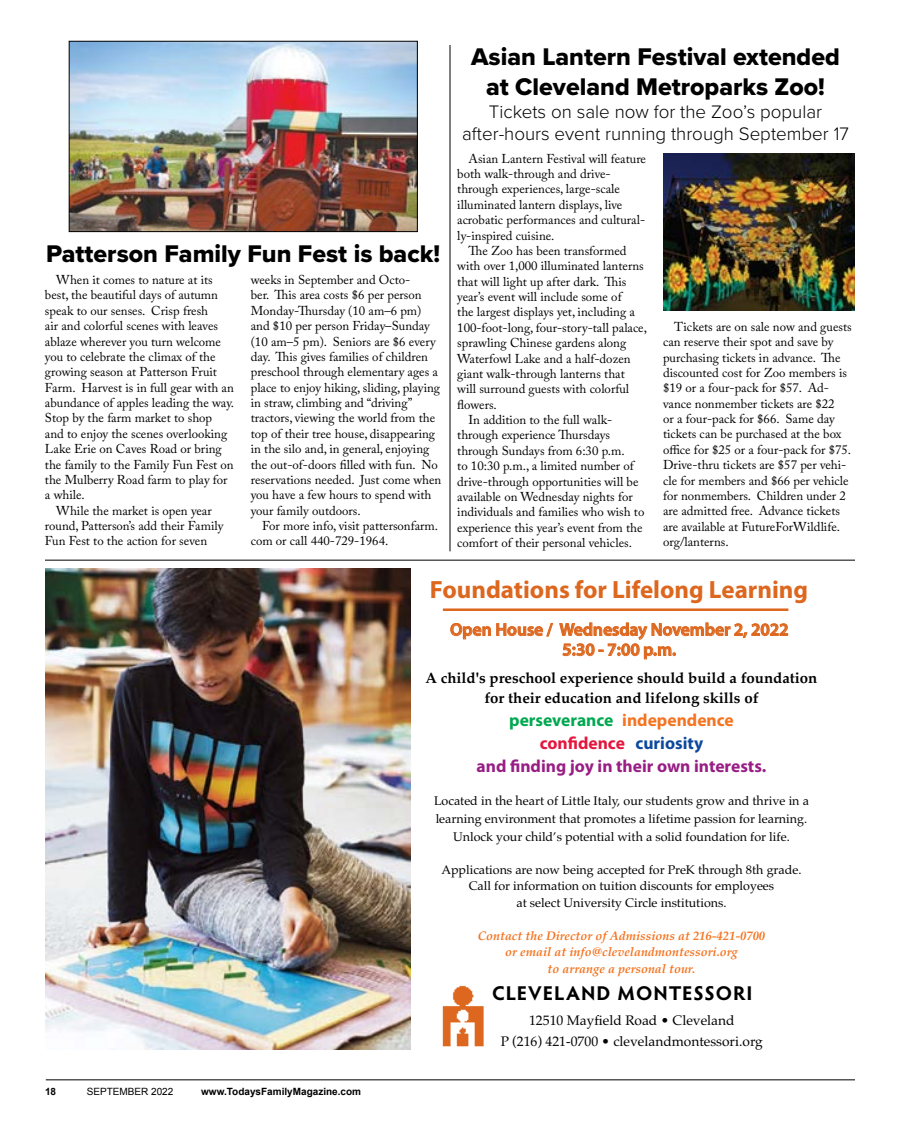
<style>
.page{position:relative;width:900px;height:1125px;background:#fff}
.page>*{position:absolute;margin:0;border:0;box-sizing:border-box;transform-origin:0 0}
.t1{font:25px/30px "Proxima Nova Extrabld";color:#000;text-align:center}
.t2{font:700 25px "Myriad Pro";color:#dd671e}
.t3{font:700 20px "Hypatia Sans Pro";color:#000}
.t4{font:300 18.75px/22.5px "Proxima Nova";color:#000;text-align:center}
.t5{font:700 17.5px/23.1px "Myriad Pro";color:#981e85;text-align:center}
.t6{font:600 17.5px/20px "Myriad Pro";color:#dd671e;text-align:center}
.t7{font:700 15px/20px "Palatino";color:#000;text-align:center}
.t8{font:13.75px/21.2px "Palatino";color:#000;text-align:center}
.t9{font:12.75px/15.4px "Adobe Caslon Pro";color:#000}
.t10{font:12.5px/18.1px "Palatino";color:#000;text-align:center}
.t11{font:italic 700 12.5px/16.5px "Palatino";color:#f47421;text-align:center}
.t12{font:700 10px "Arial";color:#000}
.t13{font:10px "Arial";color:#000}
.s1{color:#00a851}
.s2{color:#f47421}
.s3{color:#e3173e}
.s4{color:#0c499c}
</style>
<div class="page">
<hr style="left:46px;top:1080px;width:809px;height:1px;background:#000">
<img style="left:442px;top:985px;width:42px;height:62px">
<img style="left:46px;top:568px;width:365px;height:481px">
<hr style="left:443px;top:608px;width:345px;height:3px;background:#dd671e">
<hr style="left:45px;top:560px;width:810px;height:1px;background:#000">
<img style="left:663px;top:153px;width:192px;height:157px">
<hr style="left:450px;top:45px;width:1px;height:506px;background:#000">
<img style="left:71px;top:43px;width:344px;height:187px">
<div style="left:69px;top:41px;width:348px;height:191px;border:1px solid #000"></div>
<h1 class="t1" style="left:46px;top:239px;width:396px">Patterson Family Fun Fest is back!</h1>
<p class="t9" style="left:56px;top:272px;width:158px">When it comes to nature at its</p>
<p class="t9" style="left:45px;top:287px;width:175px">best, the beautiful days of autumn</p>
<p class="t9" style="left:45px;top:303px;width:165px">speak to our senses. Crisp fresh</p>
<p class="t9" style="left:45px;top:318px;width:175px">air and colorful scenes with leaves</p>
<p class="t9" style="left:45px;top:333px;width:178px">ablaze wherever you turn welcome</p>
<p class="t9" style="left:45px;top:349px;width:172px">you to celebrate the climax of the</p>
<p class="t9" style="left:45px;top:364px;width:174px">growing season at Patterson Fruit</p>
<p class="t9" style="left:45px;top:380px;width:190px">Farm. Harvest is in full gear with an</p>
<p class="t9" style="left:45px;top:395px;width:191px">abundance of apples leading the way.</p>
<p class="t9" style="left:45px;top:410px;width:169px">Stop by the farm market to shop</p>
<p class="t9" style="left:45px;top:426px;width:184px">and to enjoy the scenes overlooking</p>
<p class="t9" style="left:45px;top:441px;width:178px">Lake Erie on Caves Road or bring</p>
<p class="t9" style="left:45px;top:456px;width:190px">the family to the Family Fun Fest on</p>
<p class="t9" style="left:45px;top:472px;width:184px">the Mulberry Road farm to play for</p>
<p class="t9" style="left:45px;top:487px;width:41px">a while.</p>
<p class="t9" style="left:56px;top:503px;width:157px">While the market is open year</p>
<p class="t9" style="left:45px;top:518px;width:180px">round, Patterson’s add their Family</p>
<p class="t9" style="left:45px;top:533px;width:164px">Fun Fest to the action for seven</p>
<p class="t9" style="left:251px;top:272px;width:192px">weeks in September and Octo-<br>ber. This area costs $6 per person Monday-Thursday (10 am–6 pm) and $10 per person Friday–Sunday (10 am–5 pm). Seniors are $6 every day. This gives families of children preschool through elementary ages a place to enjoy hiking, sliding, playing in straw, climbing and “driving” tractors, viewing the world from the top of their tree house, disappearing in the silo and, in general, enjoying the out-of-doors filled with fun. No reservations needed. Just come when you have a few hours to spend with your family outdoors.</p>
<p class="t9" style="left:251px;top:518px;width:189px;text-indent:11px">For more info, visit pattersonfarm. com or call 440-729-1964.</p>
<h1 class="t1" style="left:471px;top:41px;width:370px">Asian Lantern Festival extended at Cleveland Metroparks Zoo!</h1>
<h3 class="t4" style="left:462px;top:99px;width:388px">Tickets on sale now for the Zoo’s popular after-hours event running through September 17</h3>
<p class="t9" style="left:469px;top:151px;width:179px">Asian Lantern Festival will feature</p>
<p class="t9" style="left:457px;top:166px;width:155px">both walk-through and drive-</p>
<p class="t9" style="left:457px;top:181px;width:164px">through experiences, large-scale</p>
<p class="t9" style="left:457px;top:197px;width:167px">illuminated lantern displays, live</p>
<p class="t9" style="left:457px;top:212px;width:189px">acrobatic performances and cultural-</p>
<p class="t9" style="left:457px;top:227px;width:99px">ly-inspired cuisine.</p>
<p class="t9" style="left:469px;top:243px;width:160px">The Zoo has been transformed</p>
<p class="t9" style="left:457px;top:258px;width:188px">with over 1,000 illuminated lanterns</p>
<p class="t9" style="left:457px;top:274px;width:171px">that will light up after dark. This</p>
<p class="t9" style="left:457px;top:289px;width:166px">year’s event will include some of</p>
<p class="t9" style="left:457px;top:304px;width:179px">the largest displays yet, including a</p>
<p class="t9" style="left:457px;top:320px;width:191px">100-foot-long, four-story-tall palace,</p>
<p class="t9" style="left:457px;top:335px;width:171px">sprawling Chinese gardens along</p>
<p class="t9" style="left:457px;top:350px;width:175px">Waterfowl Lake and a half-dozen</p>
<p class="t9" style="left:457px;top:366px;width:169px">giant walk-through lanterns that</p>
<p class="t9" style="left:457px;top:381px;width:173px">will surround guests with colorful</p>
<p class="t9" style="left:457px;top:397px;width:41px">flowers.</p>
<p class="t9" style="left:469px;top:412px;width:145px">In addition to the full walk-</p>
<p class="t9" style="left:457px;top:427px;width:154px">through experience Thursdays</p>
<p class="t9" style="left:457px;top:443px;width:169px">through Sundays from 6:30 p.m.</p>
<p class="t9" style="left:457px;top:458px;width:178px">to 10:30 p.m., a limited number of</p>
<p class="t9" style="left:457px;top:473px;width:183px">drive-through opportunities will be</p>
<p class="t9" style="left:457px;top:489px;width:177px">available on Wednesday nights for</p>
<p class="t9" style="left:457px;top:504px;width:189px">individuals and families who wish to</p>
<p class="t9" style="left:457px;top:520px;width:187px">experience this year’s event from the</p>
<p class="t9" style="left:457px;top:535px;width:176px">comfort of their personal vehicles.</p>
<p class="t9" style="left:663px;top:319px;width:190px;text-indent:11px">Tickets are on sale now and guests can reserve their spot and save by purchasing tickets in advance. The discounted cost for Zoo members is $19 or a four-pack for $57. Ad&shy;vance nonmember tickets are $22<br>or a four-pack for $66. Same day tickets can be purchased at the box office for $25 or a four-pack for $75.<br>Drive-thru tickets are $57 per vehi&shy;cle for members and $66 per vehicle for nonmembers. Children under 2 are admitted free. Advance tickets are available at FutureForWildlife. org/lanterns.</p>
<h1 class="t2" style="left:430px;top:573px;width:380px">Foundations for Lifelong Learning</h1>
<h3 class="t6" style="left:450px;top:619px;width:340px">Open House / Wednesday November 2, 2022<br>5:30 - 7:00 p.m.</h3>
<p class="t7" style="left:426px;top:667px;width:393px">A child's preschool experience should build a foundation for their education and lifelong skills of</p>
<h3 class="t5" style="left:477px;top:708px;width:291px"><span class="s1">perseverance</span> <span class="s2">independence </span><span class="s3">confidence</span> <span class="s4">curiosity<br></span>and finding joy in their own interests.</h3>
<p class="t10" style="left:434px;top:791px;width:376px">Located in the heart of Little Italy, our students grow and thrive in a learning environment that promotes a lifetime passion for learning.<br>Unlock your child’s potential with a solid foundation for life.</p>
<p class="t10" style="left:441px;top:861px;width:362px;line-height:16.5px">Applications are now being accepted for PreK through 8th grade.<br>Call for information on tuition discounts for employees<br>at select University Circle institutions.</p>
<p class="t11" style="left:478px;top:928px;width:289px">Contact the Director of Admissions at 216-421-0700 or email at info@clevelandmontessori.org<br>to arrange a personal tour.</p>
<h2 class="t3" style="left:492px;top:979px;width:262px">CLEVELAND MONTESSORI</h2>
<p class="t12" style="left:45px;top:1085px;width:13px">18</p>
<p class="t13" style="left:87px;top:1085px;width:88px">SEPTEMBER 2022</p>
<p class="t12" style="left:201px;top:1085px;width:162px">www.TodaysFamilyMagazine.com</p>
<p class="t8" style="left:501px;top:1010px;width:264px">12510 Mayfield Road • Cleveland<br>P (216) 421-0700 • clevelandmontessori.org</p>
</div>
